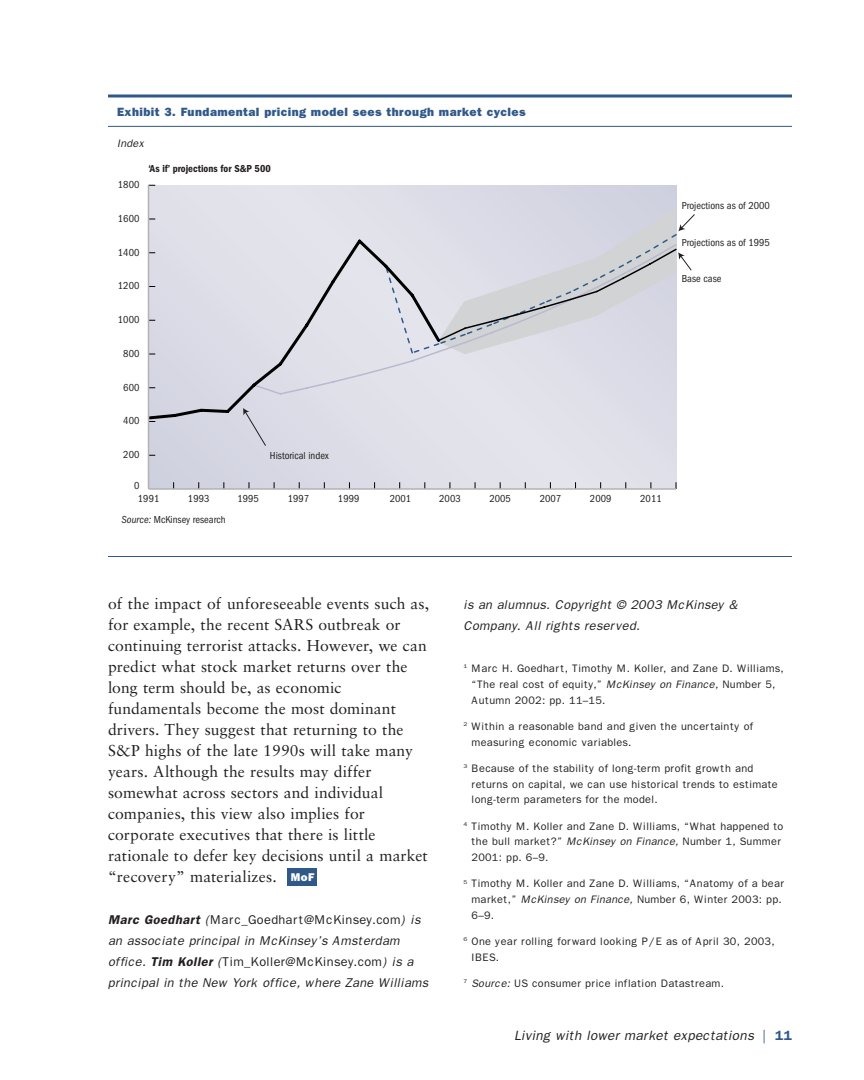
<style>
.page{position:relative;width:864px;height:1080px;background:#fff}
.page>*{position:absolute;margin:0;border:0;box-sizing:border-box;transform-origin:0 0}
.t1{font:15.75px/21px "Sabon";letter-spacing:.01em;color:#231f20}
.t2{font:italic 13.5px "Franklin Gothic";letter-spacing:.02em;color:#231f20}
.t3{font:italic 12.75px/21px "Franklin Gothic";letter-spacing:.02em;color:#231f20}
.t4{font:800 12px "Franklin Gothic";letter-spacing:.035em;color:#30598a}
.t5{font:800 11.25px "Franklin Gothic";color:#fff}
.t6{font:10.8px/15.8px "Franklin Gothic";letter-spacing:.025em;color:#231f20}
.t7{font:italic 10.8px "Franklin Gothic";letter-spacing:.02em;color:#231f20}
.t8{font:condensed 10.5px "Franklin Gothic";color:#231f20}
.t9{font:600 condensed 10.5px "Franklin Gothic";color:#231f20}
.s1{font-style:italic}
.s2{font-weight:600}
.s3{font-style:normal}
.s4{font-style:normal;color:#30598a}
.s5{font-weight:600;font-style:normal;color:#30598a}
</style>
<div class="page">
<div style="left:287px;top:868px;width:30px;height:18px;background:#30598a"></div>
<svg style="left:108px;top:94px;width:684px;height:4px;background:#6382a7"></svg>
<hr style="left:108px;top:126px;width:684px;height:1px;background:#30598a">
<hr style="left:108px;top:556px;width:684px;height:1px;background:#30598a">
<div style="left:148px;top:185px;width:528px;height:304px;background:linear-gradient(to right,#dadbe5,#e0e0e9)"></div>
<hr style="left:148px;top:488px;width:528px;height:2px;background:#b3b3b3">
<div style="left:443px;top:355px;width:234px;height:41px;background:#dfe0e9"></div>
<svg style="left:147px;top:237px;width:296px;height:184px;background:#d9d9e3"></svg>
<hr style="left:148px;top:185px;width:1px;height:304px;background:#b3b3b3">
<svg style="left:243px;top:408px;width:24px;height:39px"></svg>
<svg style="left:384px;top:209px;width:311px;height:146px;background:#d6d7de"></svg>
<p class="t4" style="left:117px;top:107px;width:410px">Exhibit 3. Fundamental pricing model sees through market cycles</p>
<p class="t7" style="left:117px;top:140px;width:29px">Index</p>
<p class="t8" style="left:118px;top:181px;width:23px">1800</p>
<p class="t9" style="left:149px;top:165px;width:124px">‘As if’ projections for S&amp;P 500</p>
<p class="t8" style="left:118px;top:215px;width:23px">1600</p>
<p class="t8" style="left:118px;top:249px;width:23px">1400</p>
<p class="t8" style="left:118px;top:282px;width:23px">1200</p>
<p class="t8" style="left:118px;top:316px;width:23px">1000</p>
<p class="t8" style="left:123px;top:350px;width:18px">800</p>
<p class="t8" style="left:123px;top:384px;width:18px">600</p>
<p class="t8" style="left:123px;top:417px;width:18px">400</p>
<p class="t8" style="left:123px;top:451px;width:18px">200</p>
<p class="t8" style="left:134px;top:482px;width:7px">0</p>
<p class="t8" style="left:270px;top:452px;width:60px">Historical index</p>
<p class="t8" style="left:138px;top:495px;width:23px">1991</p>
<p class="t8" style="left:188px;top:495px;width:23px">1993</p>
<p class="t8" style="left:237px;top:495px;width:23px">1995</p>
<p class="t8" style="left:288px;top:495px;width:23px">1997</p>
<p class="t8" style="left:338px;top:495px;width:23px">1999</p>
<p class="t8" style="left:390px;top:495px;width:23px">2001</p>
<p class="t8" style="left:439px;top:495px;width:23px">2003</p>
<p class="t8" style="left:489px;top:495px;width:23px">2005</p>
<p class="t8" style="left:540px;top:495px;width:23px">2007</p>
<p class="t8" style="left:590px;top:495px;width:23px">2009</p>
<p class="t8" style="left:640px;top:495px;width:23px">2011</p>
<p class="t8" style="left:122px;top:516px;width:106px"><span class="s1">Source:</span> McKinsey research</p>
<p class="t8" style="left:682px;top:202px;width:90px">Projections as of 2000</p>
<p class="t8" style="left:682px;top:239px;width:90px">Projections as of 1995</p>
<p class="t8" style="left:682px;top:275px;width:41px">Base case</p>
<p class="t1" style="left:108px;top:594px;width:323px">of the impact of unforeseeable events such as, for example, the recent SARS outbreak or continuing terrorist attacks. However, we can predict what stock market returns over the long term should be, as economic fundamentals become the most dominant drivers. They suggest that returning to the S&amp;P highs of the late 1990s will take many years. Although the results may differ somewhat across sectors and individual companies, this view also implies for corporate executives that there is little rationale to defer key decisions until a market “recovery” materializes.</p>
<p class="t3" style="left:108px;top:910px;width:322px"><span class="s2">Marc Goedhart</span> (<span class="s3">Marc_Goedhart@McKinsey.com</span>) is an associate principal in McKinsey’s Amsterdam office. <span class="s2">Tim Koller</span> (<span class="s3">Tim_Koller@McKinsey.com</span>) is a principal in the New York office, where Zane Williams</p>
<p class="t5" style="left:291px;top:873px;width:25px">MoF</p>
<p class="t3" style="left:464px;top:595px;width:276px">is an alumnus. Copyright © 2003 McKinsey &amp;<br>Company. All rights reserved.</p>
<p class="t6" style="left:472px;top:661px;width:314px;text-indent:-8px"><sup>1</sup> Marc H. Goedhart, Timothy M. Koller, and Zane D. Williams, “The real cost of equity,” <span class="s1">McKinsey on Finance,</span> Number 5,<br>Autumn 2002: pp. 11–15.</p>
<p class="t6" style="left:472px;top:719px;width:283px;text-indent:-8px"><sup>2</sup> Within a reasonable band and given the uncertainty of measuring economic variables.</p>
<p class="t6" style="left:472px;top:761px;width:308px;text-indent:-8px"><sup>3</sup> Because of the stability of long-term profit growth and returns on capital, we can use historical trends to estimate long-term parameters for the model.</p>
<p class="t6" style="left:472px;top:819px;width:313px;text-indent:-8px"><sup>4</sup> Timothy M. Koller and Zane D. Williams, “What happened to the bull market?” <span class="s1">McKinsey on Finance,</span> Number 1, Summer<br>2001: pp. 6–9.</p>
<p class="t6" style="left:472px;top:877px;width:314px;text-indent:-8px"><sup>5</sup> Timothy M. Koller and Zane D. Williams, “Anatomy of a bear market,” <span class="s1">McKinsey on Finance,</span> Number 6, Winter 2003: pp.<br>6–9.</p>
<p class="t6" style="left:472px;top:934px;width:305px;text-indent:-8px"><sup>6</sup> One year rolling forward looking P/E as of April 30, 2003,<br>IBES.</p>
<p class="t6" style="left:464px;top:976px;width:262px"><sup>7</sup> <span class="s1">Source:</span> US consumer price inflation Datastream.</p>
<p class="t2" style="left:514px;top:1030px;width:279px">Living with lower market expectations <span class="s4">|</span> <span class="s5">11</span></p>
</div>
